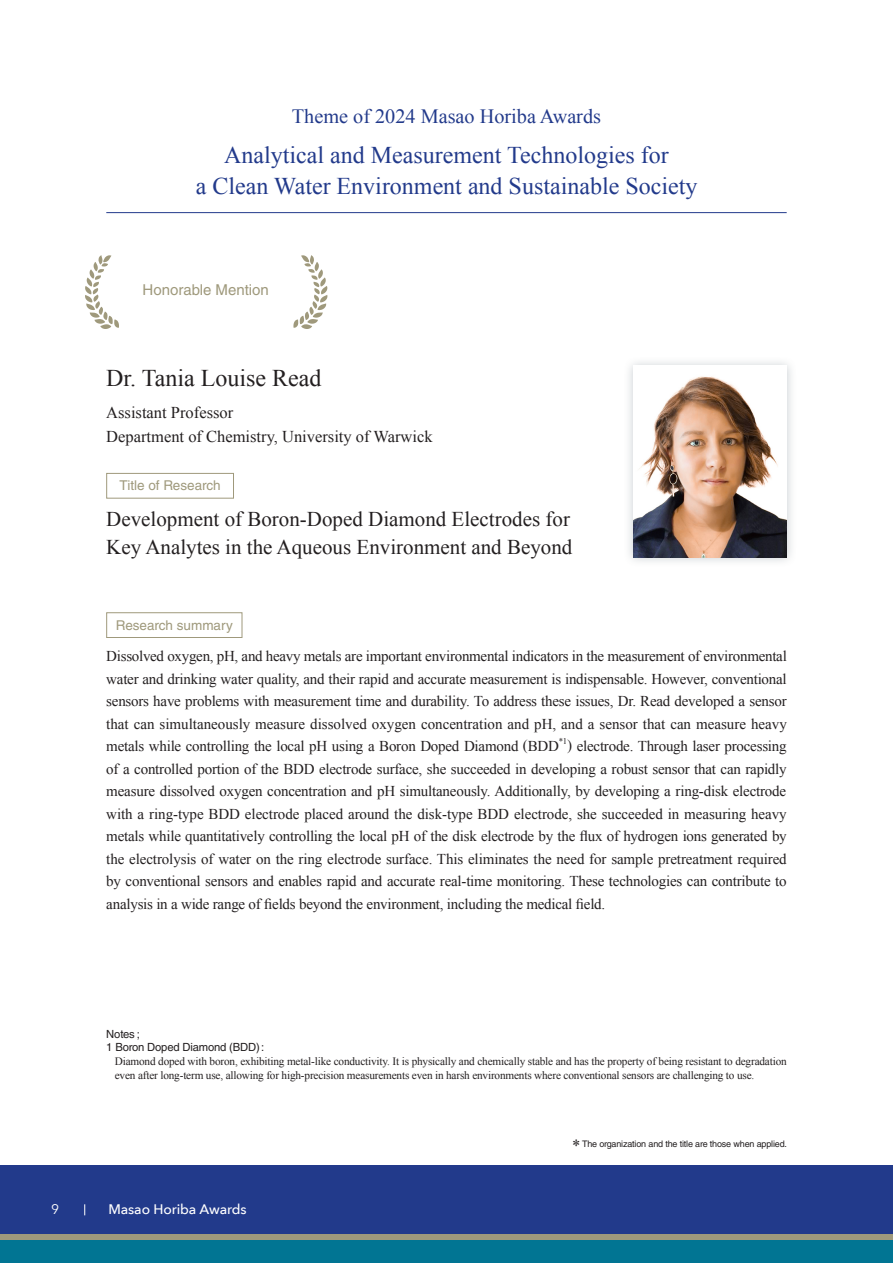
<style>
.page{position:relative;width:893px;height:1263px;background:#fff}
.page>*{position:absolute;margin:0;border:0;box-sizing:border-box;transform-origin:0 0}
.t1{font:24px/31.3px "Times New Roman";color:#223a8b;text-align:center}
.t2{font:24px "Times New Roman";color:#231f20}
.t3{font:21px/28.5px "Times New Roman";color:#231f20}
.t4{font:20.25px "Times New Roman";color:#223a8b}
.t5{font:16.5px/24px "Times New Roman";color:#231f20}
.t6{font:15px/22.5px "Times New Roman";letter-spacing:-.015em;color:#231f20;text-align:justify}
.t7{font:15px "Helvetica LT Std";color:#9f997c}
.t8{font:500 13.8px "Avenir Next";letter-spacing:-.005em;color:#fff}
.t9{font:13.8px "Avenir Next";color:#fff}
.t10{font:13.5px "Helvetica LT Std";color:#9f997c}
.t11{font:11.25px/13.8px "Times New Roman";letter-spacing:-.015em;color:#231f20}
.t12{font:11.25px/13.8px "Helvetica LT Std";letter-spacing:-.015em;color:#231f20}
.t13{font:9px "Helvetica LT Std";letter-spacing:-.02em;color:#231f20}
.s1{font-family:"Times New Roman";font-size:16.65px}
</style>
<div class="page">
<div style="left:0;top:1240px;width:893px;height:23px;background:#017593"></div>
<div style="left:0;top:1233px;width:893px;height:7px;background:#9f997c"></div>
<div style="left:0;top:1165px;width:893px;height:68px;background:#223a8b"></div>
<svg style="left:85px;top:255px;width:34px;height:74px"></svg>
<svg style="left:293px;top:255px;width:34px;height:74px"></svg>
<div style="left:624px;top:356px;width:173px;height:211px;background:#64737f;opacity:.35"></div>
<img style="left:634px;top:366px;width:153px;height:191px">
<div style="left:106px;top:473px;width:128px;height:25px;border:1px solid #9f997c"></div>
<div style="left:106px;top:612px;width:136px;height:26px;border:1px solid #9f997c"></div>
<hr style="left:106px;top:212px;width:681px;height:1px;background:#223a8b">
<h3 class="t4" style="left:292px;top:103px;width:311px">Theme of 2024 Masao Horiba Awards</h3>
<h1 class="t1" style="left:196px;top:139px;width:503px">Analytical and Measurement Technologies for<br>a Clean Water Environment and Sustainable Society</h1>
<p class="t7" style="left:143px;top:281px;width:128px">Honorable Mention</p>
<h1 class="t2" style="left:106px;top:361px;width:217px">Dr. Tania Louise Read</h1>
<p class="t5" style="left:106px;top:401px;width:328px">Assistant Professor<br>Department of Chemistry, University of Warwick</p>
<p class="t10" style="left:119px;top:478px;width:103px">Title of Research</p>
<h2 class="t3" style="left:106px;top:504px;width:468px">Development of Boron-Doped Diamond Electrodes for<br>Key Analytes in the Aqueous Environment and Beyond</h2>
<p class="t10" style="left:116px;top:617px;width:118px">Research summary</p>
<p class="t6" style="left:106px;top:645px;width:682px">Dissolved oxygen, pH, and heavy metals are important environmental indicators in the measurement of environmental water and drinking water quality, and their rapid and accurate measurement is indispensable. However, conventional sensors have problems with measurement time and durability. To address these issues, Dr. Read developed a sensor that can simultaneously measure dissolved oxygen concentration and pH, and a sensor that can measure heavy metals while controlling the local pH using a Boron Doped Diamond (BDD<sup>*1</sup>) electrode. Through laser processing of a controlled portion of the BDD electrode surface, she succeeded in developing a robust sensor that can rapidly measure dissolved oxygen concentration and pH simultaneously. Additionally, by developing a ring-disk electrode with a ring-type BDD electrode placed around the disk-type BDD electrode, she succeeded in measuring heavy metals while quantitatively controlling the local pH of the disk electrode by the flux of hydrogen ions generated by the electrolysis of water on the ring electrode surface. This eliminates the need for sample pretreatment required by conventional sensors and enables rapid and accurate real-time monitoring. These technologies can contribute to analysis in a wide range of fields beyond the environment, including the medical field.</p>
<p class="t12" style="left:106px;top:1027px;width:160px">Notes ;<br>1 Boron Doped Diamond (BDD):</p>
<p class="t11" style="left:115px;top:1054px;width:673px">Diamond doped with boron, exhibiting metal-like conductivity. It is physically and chemically stable and has the property of being resistant to degradation even after long-term use, allowing for high-precision measurements even in harsh environments where conventional sensors are challenging to use.</p>
<p class="t9" style="left:51px;top:1201px;width:10px">9</p>
<p class="t8" style="left:108px;top:1201px;width:140px">Masao Horiba Awards</p>
<p class="t13" style="left:572px;top:1138px;width:216px"><span class="s1">*</span> The organization and the title are those when applied.</p>
</div>
